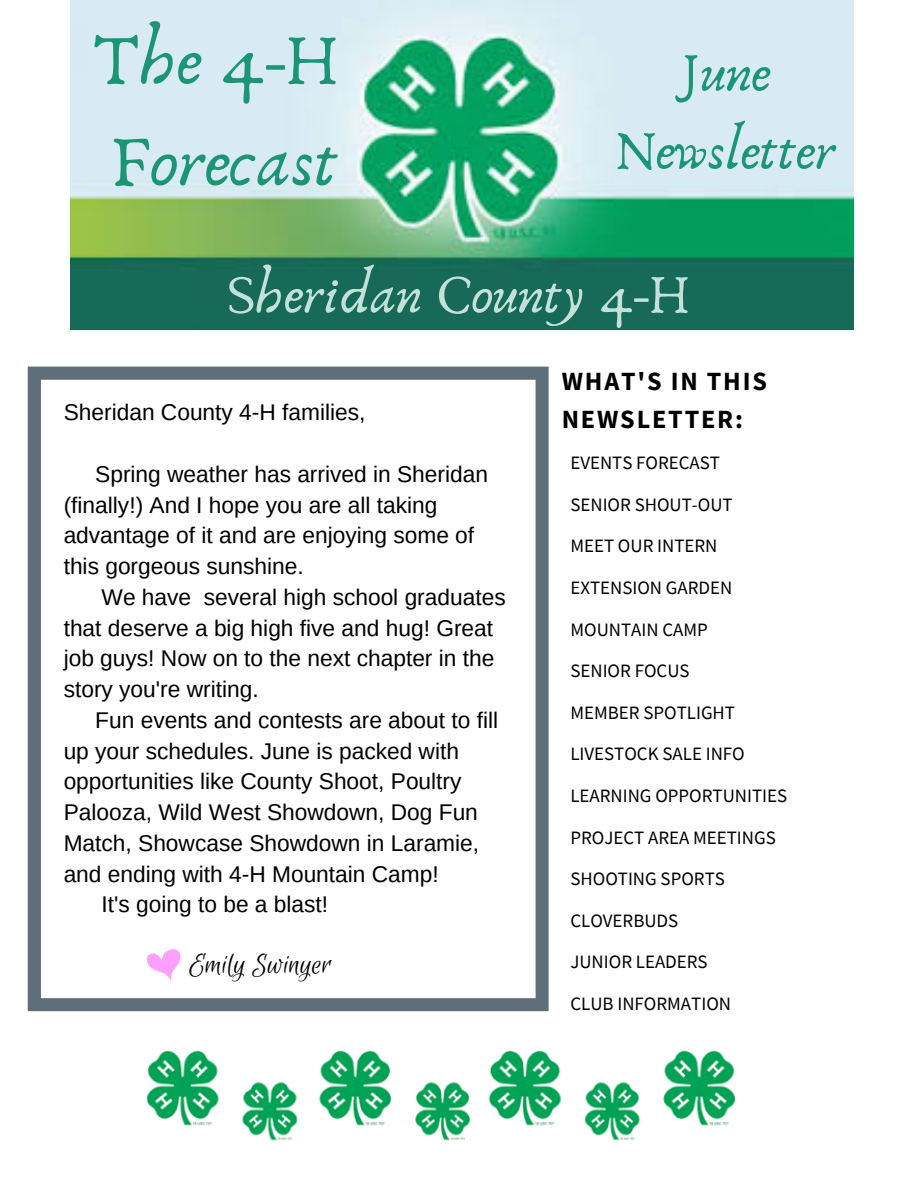
<style>
.page{position:relative;width:918px;height:1188px;background:#fff}
.page>*{position:absolute;margin:0;border:0;box-sizing:border-box;transform-origin:0 0}
.t1{font:73.8px/101.6px "Anaktoria";color:#1b9575}
.t2{font:56.7px "Anaktoria";color:#c2e1d9}
.t3{font:56.7px/78px "Anaktoria";color:#1b9575;text-align:center}
.t4{font:31.5px "Euphoria Script";color:#000}
.t5{font:700 26.25px "Source Sans Pro";letter-spacing:.07em;color:#000}
.t6{font:22.8px/30.8px "Arimo";color:#000}
.t7{font:18.9px "Source Sans Pro";color:#000}
</style>
<div class="page">
<svg style="left:28px;top:367px;width:521px;height:644px"></svg>
<img style="left:147px;top:1051px;width:589px;height:90px">
<svg style="left:147px;top:949px;width:34px;height:33px"></svg>
<img style="left:71px;top:0;width:783px;height:330px">
<h1 class="t1" style="left:92px;top:11px;width:249px">The 4-H<br>Forecast</h1>
<h2 class="t3" style="left:614px;top:35px;width:224px">June<br>Newsletter</h2>
<h2 class="t2" style="left:227px;top:260px;width:465px">Sheridan County 4-H</h2>
<p class="t5" style="left:562px;top:364px;width:207px">WHAT'S IN THIS</p>
<p class="t6" style="left:64px;top:397px;width:303px">Sheridan County 4-H families,</p>
<p class="t5" style="left:562px;top:402px;width:183px">NEWSLETTER:</p>
<p class="t6" style="left:64px;top:459px;width:426px;text-indent:32px">Spring weather has arrived in Sheridan (finally!) And I hope you are all taking advantage of it and are enjoying some of this gorgeous sunshine.</p>
<p class="t6" style="left:64px;top:582px;width:444px;text-indent:38px">We have several high school graduates that deserve a big high five and hug! Great job guys! Now on to the next chapter in the story you're writing.</p>
<p class="t6" style="left:95px;top:705px;width:404px">Fun events and contests are about to fill</p>
<p class="t6" style="left:64px;top:735px;width:397px">up your schedules. June is packed with</p>
<p class="t6" style="left:64px;top:766px;width:399px">opportunities like County Shoot, Poultry</p>
<p class="t6" style="left:64px;top:797px;width:416px">Palooza, Wild West Showdown, Dog Fun</p>
<p class="t6" style="left:64px;top:828px;width:417px">Match, Showcase Showdown in Laramie,</p>
<p class="t6" style="left:64px;top:858px;width:377px">and ending with 4-H Mountain Camp!</p>
<p class="t6" style="left:102px;top:889px;width:228px">It's going to be a blast!</p>
<h3 class="t4" style="left:189px;top:947px;width:144px">Emily Swinyer</h3>
<p class="t7" style="left:570px;top:450px;width:151px">EVENTS FORECAST</p>
<p class="t7" style="left:570px;top:492px;width:164px">SENIOR SHOUT-OUT</p>
<p class="t7" style="left:570px;top:534px;width:149px">MEET OUR INTERN</p>
<p class="t7" style="left:570px;top:575px;width:163px">EXTENSION GARDEN</p>
<p class="t7" style="left:570px;top:617px;width:139px">MOUNTAIN CAMP</p>
<p class="t7" style="left:570px;top:659px;width:121px">SENIOR FOCUS</p>
<p class="t7" style="left:570px;top:700px;width:166px">MEMBER SPOTLIGHT</p>
<p class="t7" style="left:570px;top:742px;width:176px">LIVESTOCK SALE INFO</p>
<p class="t7" style="left:570px;top:783px;width:218px">LEARNING OPPORTUNITIES</p>
<p class="t7" style="left:570px;top:825px;width:207px">PROJECT AREA MEETINGS</p>
<p class="t7" style="left:570px;top:867px;width:156px">SHOOTING SPORTS</p>
<p class="t7" style="left:570px;top:908px;width:109px">CLOVERBUDS</p>
<p class="t7" style="left:570px;top:950px;width:139px">JUNIOR LEADERS</p>
<p class="t7" style="left:570px;top:991px;width:162px">CLUB INFORMATION</p>
</div>
